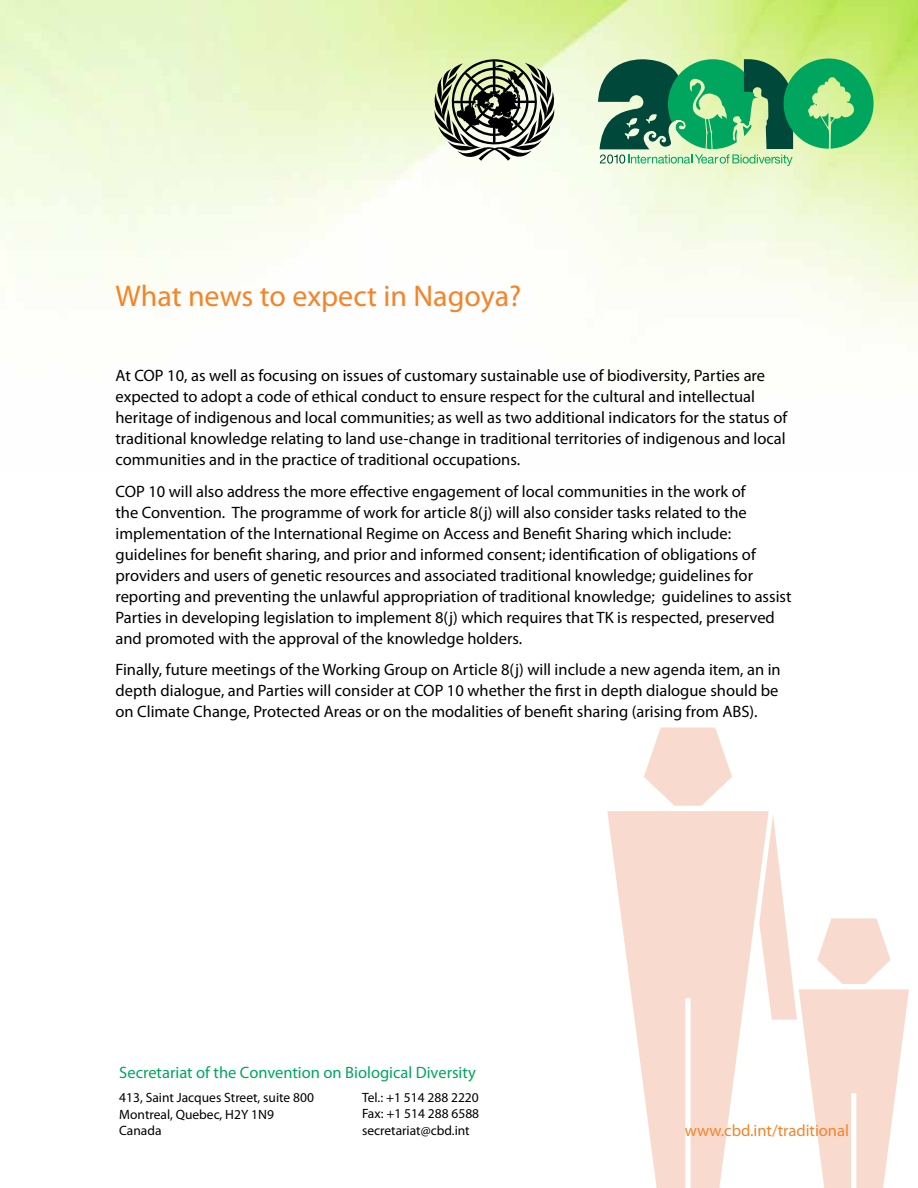
<style>
.page{position:relative;width:918px;height:1188px;background:#fff}
.page>*{position:absolute;margin:0;border:0;box-sizing:border-box;transform-origin:0 0}
.t1{font:30px "Myriad Pro";color:#f58427}
.t2{font:16.5px/21px "Myriad Pro";color:#000}
.t3{font:16.5px "Myriad Pro";color:#00a65e}
.t4{font:16.5px "Myriad Pro";color:#f58427}
.t5{font:13.5px/16.5px "Myriad Pro";color:#000}
</style>
<div class="page">
<svg style="left:644px;top:728px;width:88px;height:78px"></svg>
<svg style="left:607px;top:811px;width:162px;height:377px;fill:#f8dbce"></svg>
<svg style="left:759px;top:814px;width:150px;height:374px"></svg>
<img style="left:0;top:0;width:918px;height:344px">
<svg style="left:597px;top:59px;width:277px;height:107px;background:#5bae79"></svg>
<svg style="left:434px;top:59px;width:121px;height:102px;background:#8b917d"></svg>
<h1 class="t1" style="left:116px;top:278px;width:407px">What news to expect in Nagoya?</h1>
<p class="t2" style="left:116px;top:365px;width:673px">At COP 10, as well as focusing on issues of customary sustainable use of biodiversity, Parties are expected to adopt a code of ethical conduct to ensure respect for the cultural and intellectual heritage of indigenous and local communities; as well as two additional indicators for the status of traditional knowledge relating to land use-change in traditional territories of indigenous and local communities and in the practice of traditional occupations.</p>
<p class="t2" style="left:116px;top:481px;width:678px">COP 10 will also address the more effective engagement of local communities in the work of<br>the Convention. The programme of work for article 8(j) will also consider tasks related to the implementation of the International Regime on Access and Benefit Sharing which include: guidelines for benefit sharing, and prior and informed consent; identification of obligations of providers and users of genetic resources and associated traditional knowledge; guidelines for reporting and preventing the unlawful appropriation of traditional knowledge; guidelines to assist Parties in developing legislation to implement 8(j) which requires that TK is respected, preserved and promoted with the approval of the knowledge holders.</p>
<p class="t2" style="left:116px;top:659px;width:667px">Finally, future meetings of the Working Group on Article 8(j) will include a new agenda item, an in depth dialogue, and Parties will consider at COP 10 whether the first in depth dialogue should be on Climate Change, Protected Areas or on the modalities of benefit sharing (arising from ABS).</p>
<p class="t3" style="left:119px;top:1062px;width:358px">Secretariat of the Convention on Biological Diversity</p>
<p class="t5" style="left:119px;top:1089px;width:196px">413, Saint Jacques Street, suite 800<br>Montreal, Quebec, H2Y 1N9<br>Canada</p>
<p class="t5" style="left:362px;top:1089px;width:119px;text-align:justify">Tel.: +1 514 288 2220<br>Fax: +1 514 288 6588 secretariat@cbd.int</p>
<p class="t4" style="left:685px;top:1120px;width:166px">www.cbd.int/traditional</p>
</div>
